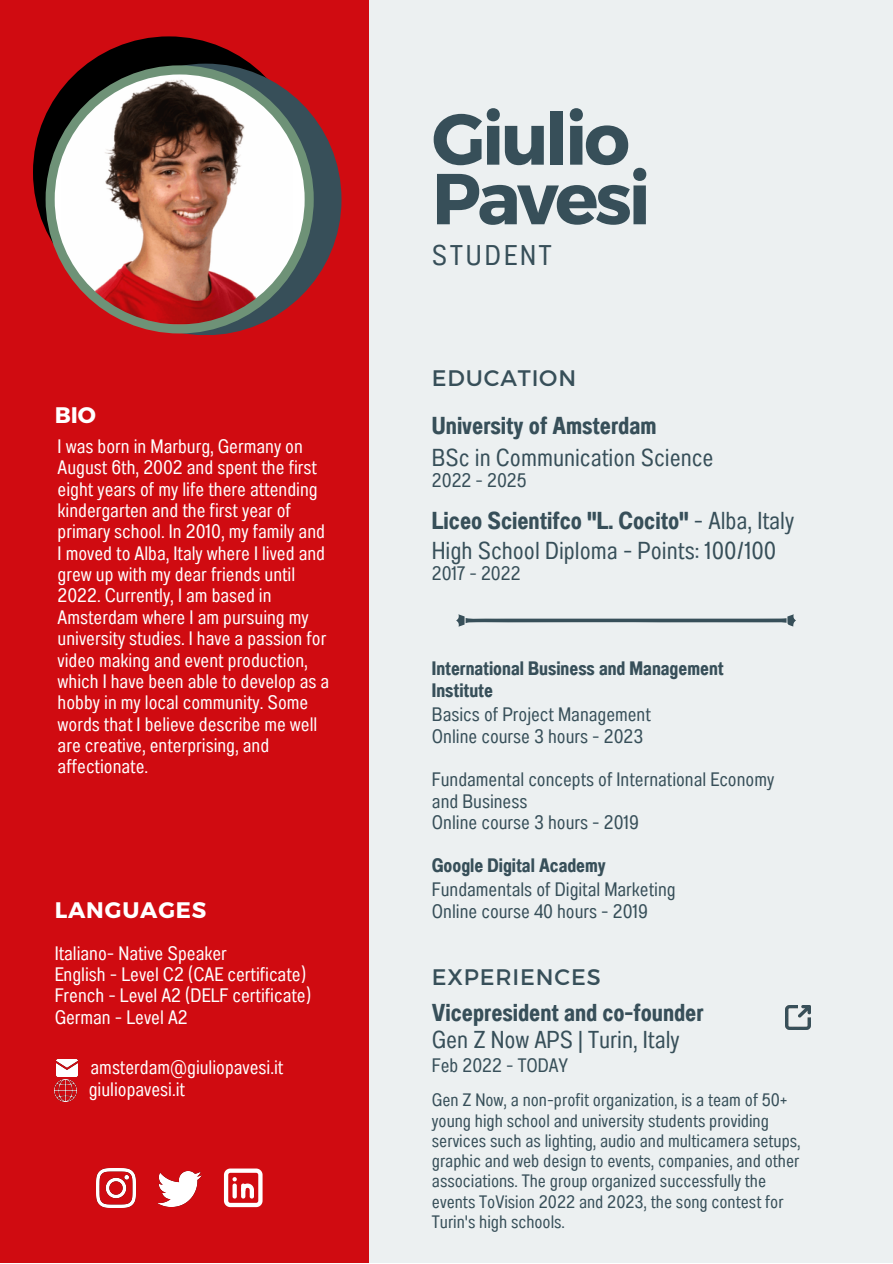
<style>
.page{position:relative;width:893px;height:1264px;background:#fff}
.page>*{position:absolute;margin:0;border:0;box-sizing:border-box;transform-origin:0 0}
.t1{font:700 72px/59.6px "Montserrat";letter-spacing:-.045em;color:#374f59}
.t2{font:28.5px "Anantason Wd 62";letter-spacing:.105em;color:#374f59}
.t3{font:24.45px "Anantason Bold Wd 62";color:#374f59}
.t4{font:24.45px "Anantason Wd 62";color:#374f59}
.t5{font:22.5px "Montserrat";letter-spacing:.04em;color:#374f59}
.t6{font:700 22.5px "Montserrat";letter-spacing:.04em;color:#fff}
.t7{font:19.5px/21.3px "Anantason Wd 62";color:#fff}
.t8{font:19.5px/21.6px "Anantason Wd 62";color:#374f59}
.t9{font:19.5px/21.8px "Anantason Bold Wd 62";color:#374f59}
.t10{font:18px/20.2px "Anantason Wd 62";color:#374f59}
.s1{font-family:"Anantason Wd 62"}
</style>
<div class="page">
<div style="left:0;top:0;width:892px;height:1262px;background:#ecf0f1"></div>
<div style="left:0;top:0;width:369px;height:1262px;background:#d00b11"></div>
<img style="left:56px;top:1059px;width:22px;height:17px">
<img style="left:55px;top:1079px;width:21px;height:22px">
<div style="left:33px;top:36px;width:271px;height:272px;background:#000;border-radius:50%"></div>
<div style="left:70px;top:64px;width:271px;height:271px;background:#374f59;border-radius:50%"></div>
<div style="left:46px;top:65px;width:268px;height:268px;background:#6e9277;border-radius:50%"></div>
<img style="left:55px;top:74px;width:249px;height:250px;border-radius:50%">
<img style="left:158px;top:1171px;width:44px;height:35px">
<img style="left:97px;top:1168px;width:38px;height:39px">
<svg style="left:224px;top:1168px;width:38px;height:39px"></svg>
<svg style="left:456px;top:614px;width:340px;height:12px"></svg>
<img style="left:785px;top:1005px;width:25px;height:24px">
<p class="t6" style="left:55px;top:400px;width:43px">BIO</p>
<p class="t7" style="left:58px;top:435px;width:273px">I was born in Marburg, Germany on August 6th, 2002 and spent the first eight years of my life there attending kindergarten and the first year of primary school. In 2010, my family and I moved to Alba, Italy where I lived and grew up with my dear friends until 2022. Currently, I am based in Amsterdam where I am pursuing my university studies. I have a passion for video making and event production, which I have been able to develop as a hobby in my local community. Some words that I believe describe me well are creative, enterprising, and affectionate.</p>
<p class="t6" style="left:55px;top:895px;width:153px">LANGUAGES</p>
<p class="t7" style="left:55px;top:942px;width:258px">Italiano- Native Speaker<br>English - Level C2 (CAE certificate)<br>French - Level A2 (DELF certificate)<br>German - Level A2</p>
<p class="t7" style="left:89px;top:1055px;width:196px;line-height:22.5px">amsterdam@giuliopavesi.it giuliopavesi.it</p>
<h1 class="t1" style="left:432px;top:106px;width:220px">Giulio<br>Pavesi</h1>
<h2 class="t2" style="left:432px;top:238px;width:121px">STUDENT</h2>
<p class="t5" style="left:432px;top:363px;width:146px">EDUCATION</p>
<p class="t3" style="left:432px;top:411px;width:226px">University of Amsterdam</p>
<p class="t4" style="left:432px;top:443px;width:283px">BSc in Communication Science</p>
<p class="t8" style="left:432px;top:469px;width:96px">2022 - 2025</p>
<p class="t3" style="left:432px;top:506px;width:363px">Liceo Scientifco "L. Cocito" <span class="s1">- Alba, Italy</span></p>
<p class="t4" style="left:432px;top:536px;width:346px">High School Diploma - Points: 100/100</p>
<p class="t8" style="left:432px;top:562px;width:90px">2017 - 2022</p>
<p class="t9" style="left:432px;top:657px;width:293px">International Business and Management<br>Institute</p>
<p class="t8" style="left:432px;top:703px;width:220px">Basics of Project Management<br>Online course 3 hours - 2023</p>
<p class="t8" style="left:432px;top:768px;width:344px">Fundamental concepts of International Economy and Business<br>Online course 3 hours - 2019</p>
<p class="t9" style="left:432px;top:854px;width:175px">Google Digital Academy</p>
<p class="t8" style="left:432px;top:878px;width:245px">Fundamentals of Digital Marketing<br>Online course 40 hours - 2019</p>
<p class="t5" style="left:432px;top:962px;width:170px">EXPERIENCES</p>
<p class="t3" style="left:432px;top:998px;width:273px">Vicepresident and co-founder</p>
<p class="t4" style="left:432px;top:1025px;width:249px">Gen Z Now APS | Turin, Italy</p>
<p class="t8" style="left:432px;top:1054px;width:138px">Feb 2022 - TODAY</p>
<p class="t10" style="left:432px;top:1089px;width:370px">Gen Z Now, a non-profit organization, is a team of 50+ young high school and university students providing services such as lighting, audio and multicamera setups, graphic and web design to events, companies, and other associations. The group organized successfully the events ToVision 2022 and 2023, the song contest for Turin's high schools.</p>
</div>
